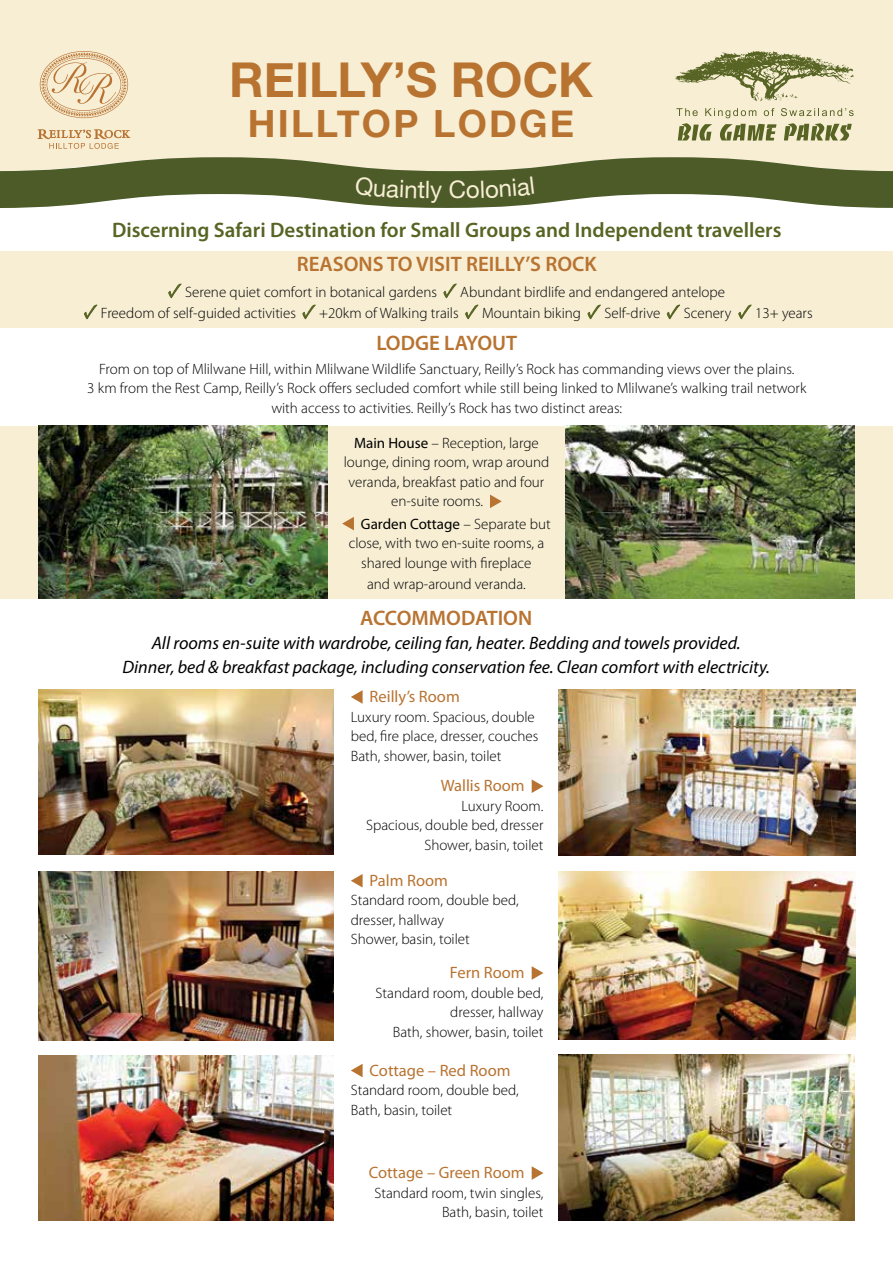
<style>
.page{position:relative;width:893px;height:1263px;background:#fff}
.page>*{position:absolute;margin:0;border:0;box-sizing:border-box;transform-origin:0 0}
.t1{font:700 48px "Helvetica Neue";color:#b87331}
.t2{font:700 37.5px "Helvetica Neue";letter-spacing:.06em;color:#b87331}
.t3{font:24px "Helvetica Neue";color:#f7eed4}
.t4{font:600 21px "Myriad Pro";color:#576423}
.t5{font:600 21px "Myriad Pro";color:#b87331}
.t6{font:italic 18px/24px "Myriad Pro";color:#000;text-align:center}
.t7{font:16.5px "Myriad Pro";color:#b87331}
.t8{font:300 15px/19.5px "Myriad Pro";color:#000}
.t9{font:15px "Myriad Pro";color:#000}
.s1{font-weight:400}
.s2{font-weight:300}
</style>
<div class="page">
<div style="left:0;top:426px;width:893px;height:173px;background:#f7eed4"></div>
<div style="left:0;top:251px;width:893px;height:76px;background:#f7eed4"></div>
<div style="left:0;top:0;width:893px;height:157px;background:#f7eed4"></div>
<svg style="left:168px;top:283px;width:14px;height:15px"></svg>
<svg style="left:443px;top:283px;width:14px;height:15px"></svg>
<svg style="left:84px;top:304px;width:14px;height:15px"></svg>
<svg style="left:302px;top:304px;width:14px;height:15px"></svg>
<svg style="left:465px;top:304px;width:14px;height:15px"></svg>
<svg style="left:587px;top:304px;width:14px;height:15px"></svg>
<svg style="left:667px;top:304px;width:13px;height:15px"></svg>
<svg style="left:738px;top:304px;width:14px;height:15px"></svg>
<svg style="left:490px;top:494px;width:12px;height:14px"></svg>
<svg style="left:342px;top:517px;width:12px;height:13px"></svg>
<svg style="left:675px;top:51px;width:180px;height:50px"></svg>
<svg style="left:676px;top:108px;width:178px;height:33px"></svg>
<svg style="left:0;top:157px;width:893px;height:51px;fill:#4d5b29"></svg>
<img style="left:38px;top:1055px;width:296px;height:165px">
<img style="left:558px;top:1055px;width:297px;height:165px">
<svg style="left:351px;top:690px;width:12px;height:14px"></svg>
<svg style="left:532px;top:779px;width:11px;height:14px"></svg>
<svg style="left:351px;top:874px;width:12px;height:13px"></svg>
<svg style="left:532px;top:966px;width:11px;height:14px"></svg>
<svg style="left:351px;top:1064px;width:12px;height:13px"></svg>
<svg style="left:532px;top:1166px;width:11px;height:14px"></svg>
<img style="left:38px;top:689px;width:296px;height:165px">
<img style="left:38px;top:872px;width:296px;height:168px">
<img style="left:559px;top:872px;width:296px;height:167px">
<img style="left:559px;top:689px;width:296px;height:166px">
<svg style="left:38px;top:129px;width:92px;height:20px"></svg>
<svg style="left:40px;top:51px;width:88px;height:67px"></svg>
<img style="left:38px;top:426px;width:289px;height:173px">
<img style="left:566px;top:426px;width:289px;height:173px">
<div style="left:355px;top:177px;width:74px;height:21px;background:#4d5b29"></div>
<div style="left:450px;top:177px;width:84px;height:22px;background:#4d5b29"></div>
<h1 class="t1" style="left:229px;top:42px;width:365px">REILLY’S ROCK</h1>
<h2 class="t2" style="left:248px;top:94px;width:328px">HILLTOP LODGE</h2>
<h3 class="t3" style="left:430px;top:172px;width:13px">y</h3>
<h3 class="t4" style="left:112px;top:217px;width:671px">Discerning Safari Destination for Small Groups and Independent travellers</h3>
<h3 class="t5" style="left:297px;top:251px;width:301px">REASONS TO VISIT REILLY’S ROCK</h3>
<p class="t8" style="left:185px;top:282px;width:253px">Serene quiet comfort in botanical gardens</p>
<p class="t8" style="left:460px;top:282px;width:266px">Abundant birdlife and endangered antelope</p>
<p class="t8" style="left:101px;top:303px;width:197px">Freedom of self-guided activities</p>
<p class="t8" style="left:319px;top:303px;width:141px">+20km of Walking trails</p>
<p class="t8" style="left:482px;top:303px;width:101px">Mountain biking</p>
<p class="t8" style="left:604px;top:303px;width:57px">Self-drive</p>
<p class="t8" style="left:684px;top:303px;width:49px">Scenery</p>
<p class="t8" style="left:755px;top:303px;width:59px">13+ years</p>
<h3 class="t5" style="left:376px;top:330px;width:142px">LODGE LAYOUT</h3>
<p class="t8" style="left:87px;top:359px;width:721px;text-align:center">From on top of Mlilwane Hill, within Mlilwane Wildlife Sanctuary, Reilly’s Rock has commanding views over the plains.<br>3 km from the Rest Camp, Reilly’s Rock offers secluded comfort while still being linked to Mlilwane’s walking trail network with access to activities. Reilly’s Rock has two distinct areas:</p>
<p class="t8" style="left:354px;top:433px;width:186px"><span class="s1">Main House</span> – Reception, large</p>
<p class="t8" style="left:344px;top:453px;width:207px">lounge, dining room, wrap around</p>
<p class="t8" style="left:349px;top:472px;width:197px">veranda, breakfast patio and four</p>
<p class="t8" style="left:391px;top:492px;width:94px">en-suite rooms.</p>
<p class="t9" style="left:361px;top:514px;width:191px">Garden Cottage <span class="s2">– Separate but</span></p>
<p class="t8" style="left:349px;top:534px;width:197px">close, with two en-suite rooms, a</p>
<p class="t8" style="left:361px;top:553px;width:172px">shared lounge with fireplace</p>
<p class="t8" style="left:367px;top:574px;width:160px">and wrap-around veranda.</p>
<h3 class="t5" style="left:360px;top:604px;width:174px">ACCOMMODATION</h3>
<p class="t6" style="left:122px;top:631px;width:649px">All rooms en-suite with wardrobe, ceiling fan, heater. Bedding and towels provided.<br>Dinner, bed &amp; breakfast package, including conservation fee. Clean comfort with electricity.</p>
<p class="t7" style="left:370px;top:686px;width:92px">Reilly’s Room</p>
<p class="t8" style="left:351px;top:707px;width:189px">Luxury room. Spacious, double bed, fire place, dresser, couches<br>Bath, shower, basin, toilet</p>
<p class="t7" style="left:441px;top:776px;width:85px">Wallis Room</p>
<p class="t8" style="left:366px;top:796px;width:179px;text-align:right">Luxury Room.<br>Spacious, double bed, dresser<br>Shower, basin, toilet</p>
<p class="t7" style="left:370px;top:870px;width:80px">Palm Room</p>
<p class="t8" style="left:351px;top:891px;width:169px">Standard room, double bed, dresser, hallway<br>Shower, basin, toilet</p>
<p class="t7" style="left:450px;top:962px;width:76px">Fern Room</p>
<p class="t8" style="left:376px;top:983px;width:169px;text-align:right">Standard room, double bed, dresser, hallway<br>Bath, shower, basin, toilet</p>
<p class="t7" style="left:370px;top:1060px;width:142px">Cottage – Red Room</p>
<p class="t8" style="left:351px;top:1080px;width:169px">Standard room, double bed,<br>Bath, basin, toilet</p>
<p class="t7" style="left:369px;top:1162px;width:157px">Cottage – Green Room</p>
<p class="t8" style="left:374px;top:1183px;width:171px;text-align:right">Standard room, twin singles,<br>Bath, basin, toilet</p>
</div>
